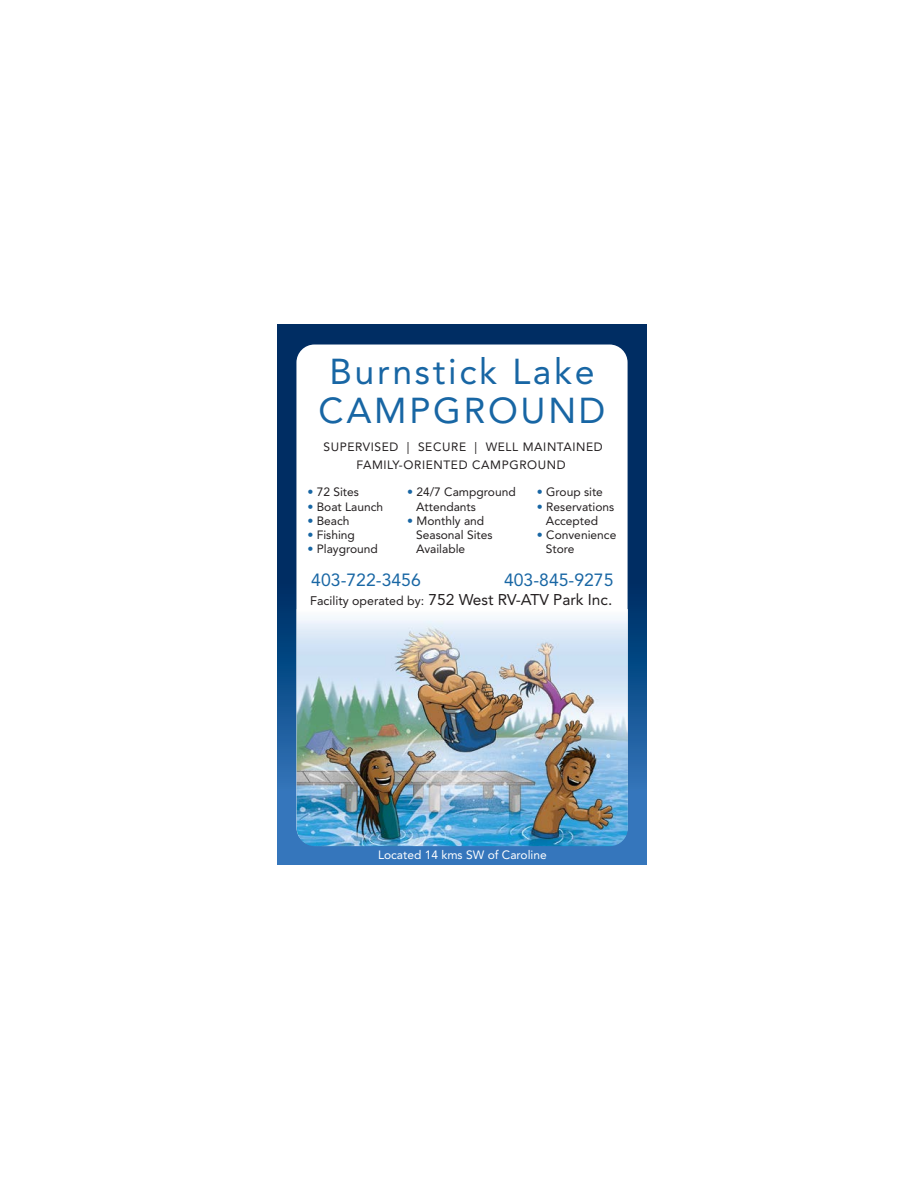
<style>
.page{position:relative;width:918px;height:1188px;background:#fff}
.page>*{position:absolute;margin:0;border:0;box-sizing:border-box;transform-origin:0 0}
.t1{font:35.7px/39px "Avenir LT Std";letter-spacing:.075em;color:#1866a4;text-align:center}
.t2{font:17.55px "Avenir LT Std";color:#1866a4}
.t3{font:15.45px "Avenir LT Std";color:#231f20}
.t4{font:12px/14.2px "Avenir LT Std";color:#231f20}
.t5{font:12px/18px "Avenir LT Std";letter-spacing:.05em;color:#231f20;text-align:center}
.t6{font:12px "Avenir LT Std";color:#fff}
.s1{color:#1866a4}
.s2{font-size:12.45px}
</style>
<div class="page">
<svg style="left:278px;top:325px;width:369px;height:540px;background:#134a86"></svg>
<div style="left:296px;top:345px;width:332px;height:500px;background:#fff;border-radius:18px"></div>
<img style="left:297px;top:609px;width:331px;height:237px">
<h1 class="t1" style="left:319px;top:352px;width:288px">Burnstick Lake<br>CAMPGROUND</h1>
<p class="t5" style="left:323px;top:438px;width:281px">SUPERVISED | SECURE | WELL MAINTAINED<br>FAMILY-ORIENTED CAMPGROUND</p>
<p class="t4" style="left:307px;top:485px;width:53px"><span class="s1">•</span> 72 Sites</p>
<p class="t4" style="left:307px;top:500px;width:77px"><span class="s1">•</span> Boat Launch</p>
<p class="t4" style="left:307px;top:514px;width:44px"><span class="s1">•</span> Beach</p>
<p class="t4" style="left:307px;top:528px;width:49px"><span class="s1">•</span> Fishing</p>
<p class="t4" style="left:307px;top:542px;width:72px"><span class="s1">•</span> Playground</p>
<p class="t4" style="left:416px;top:485px;width:101px;text-indent:-9px"><span class="s1">•</span> 24/7 Campground<br>Attendants</p>
<p class="t4" style="left:416px;top:514px;width:78px;text-indent:-9px"><span class="s1">•</span> Monthly and<br>Seasonal Sites<br>Available</p>
<p class="t4" style="left:537px;top:485px;width:68px"><span class="s1">•</span> Group site</p>
<p class="t4" style="left:537px;top:499px;width:79px;text-align:center"><span class="s1">•</span> Reservations<br>Accepted</p>
<p class="t4" style="left:546px;top:528px;width:72px;text-indent:-9px"><span class="s1">•</span> Convenience<br>Store</p>
<p class="t3" style="left:310px;top:591px;width:304px"><span class="s2">Facility operated by:</span> 752 West RV-ATV Park Inc.</p>
<h2 class="t2" style="left:311px;top:569px;width:111px">403-722-3456</h2>
<h2 class="t2" style="left:504px;top:569px;width:111px">403-845-9275</h2>
<p class="t6" style="left:378px;top:848px;width:170px">Located 14 kms SW of Caroline</p>
</div>
